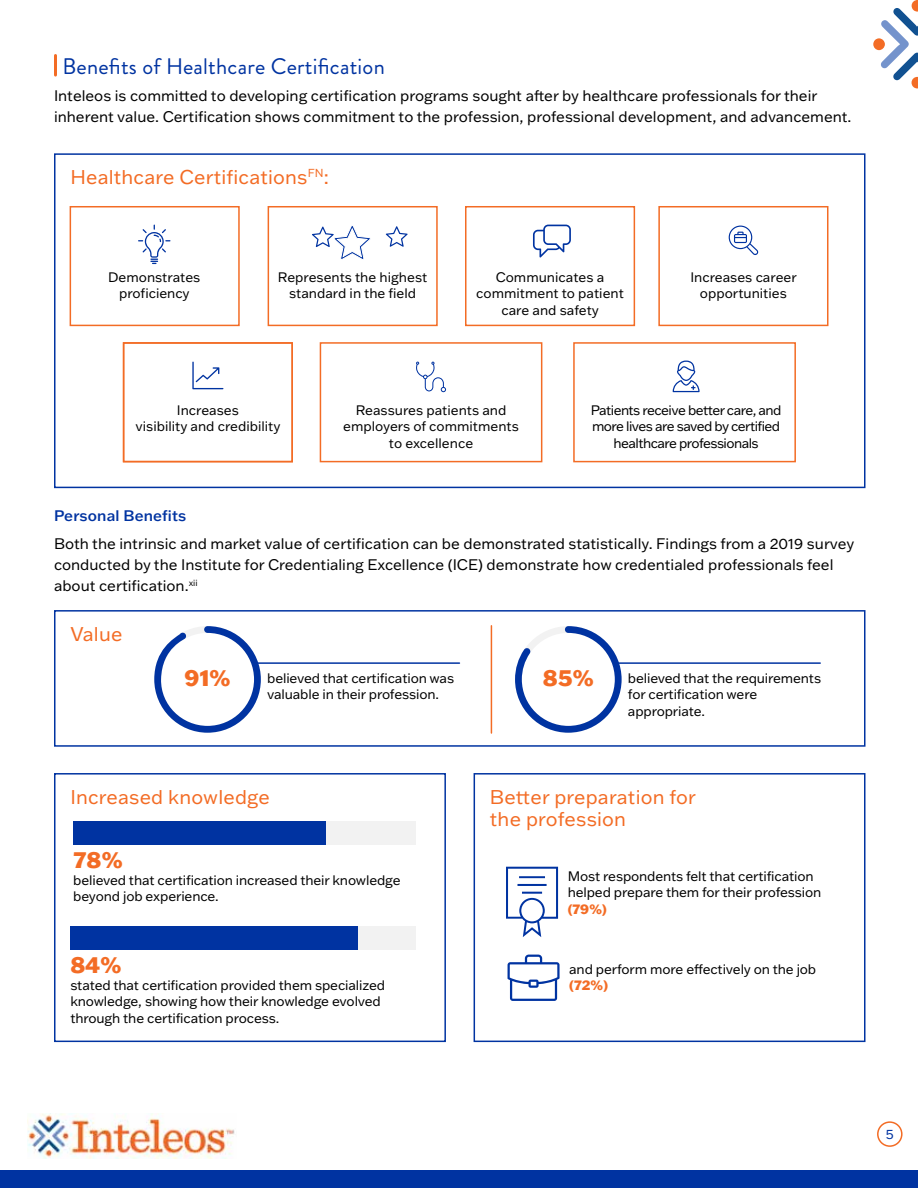
<style>
.page{position:relative;width:918px;height:1188px;background:#fff}
.page>*{position:absolute;margin:0;border:0;box-sizing:border-box;transform-origin:0 0}
.t1{font:22.5px "Brandon Grotesque";letter-spacing:.01em;color:#0033a1}
.t2{font:800 22.5px "Franklin Gothic ATF";letter-spacing:.01em;color:#f36c25}
.t3{font:19.5px/22.5px "Franklin Gothic ATF";letter-spacing:.01em;color:#f36c25}
.t4{font:15px/21px "Franklin Gothic ATF";color:#000}
.t5{font:500 15px "Franklin Gothic ATF";letter-spacing:.01em;color:#0033a1}
.t6{font:13.5px/16.5px "Franklin Gothic ATF";letter-spacing:-.01em;color:#000;text-align:center}
.t7{font:13.5px/16.5px "Franklin Gothic ATF";letter-spacing:-.04em;color:#000;text-align:center}
.t8{font:800 13.5px "Franklin Gothic ATF";color:#f36c25}
.t9{font:13.5px "Franklin Gothic ATF";color:#0033a1}
</style>
<div class="page">
<div style="left:0;top:1170px;width:918px;height:18px;background:#0033a1"></div>
<svg style="left:873px;top:0;width:45px;height:88px"></svg>
<hr style="left:54px;top:56px;width:3px;height:19px;background:#f36c25">
<svg style="left:138px;top:225px;width:32px;height:39px"></svg>
<div style="left:54px;top:153px;width:812px;height:335px;border:2px solid #0033a1"></div>
<svg style="left:533px;top:225px;width:38px;height:33px"></svg>
<svg style="left:729px;top:226px;width:29px;height:29px"></svg>
<svg style="left:192px;top:362px;width:31px;height:27px"></svg>
<svg style="left:386px;top:226px;width:22px;height:21px"></svg>
<svg style="left:312px;top:226px;width:59px;height:34px"></svg>
<svg style="left:416px;top:362px;width:30px;height:30px"></svg>
<div style="left:54px;top:610px;width:812px;height:137px;border:2px solid #0033a1"></div>
<svg style="left:515px;top:626px;width:107px;height:107px"></svg>
<hr style="left:617px;top:662px;width:203px;height:2px;background:#0033a1">
<svg style="left:154px;top:626px;width:107px;height:107px"></svg>
<hr style="left:256px;top:662px;width:203px;height:2px;background:#0033a1">
<hr style="left:491px;top:626px;width:1px;height:107px;background:#f36c25">
<div style="left:54px;top:773px;width:392px;height:269px;border:2px solid #0033a1"></div>
<div style="left:73px;top:821px;width:343px;height:24px;background:#f2f2f2"></div>
<div style="left:73px;top:821px;width:253px;height:24px;background:#0033a1"></div>
<div style="left:70px;top:926px;width:346px;height:24px;background:#f2f2f2"></div>
<div style="left:70px;top:926px;width:288px;height:24px;background:#0033a1"></div>
<div style="left:474px;top:773px;width:392px;height:269px;border:2px solid #0033a1"></div>
<svg style="left:506px;top:867px;width:52px;height:70px"></svg>
<svg style="left:508px;top:955px;width:52px;height:46px"></svg>
<div style="left:70px;top:206px;width:170px;height:120px;border:2px solid #f36c25"></div>
<div style="left:268px;top:206px;width:170px;height:120px;border:2px solid #f36c25"></div>
<div style="left:465px;top:206px;width:170px;height:120px;border:2px solid #f36c25"></div>
<div style="left:658px;top:206px;width:170px;height:120px;border:2px solid #f36c25"></div>
<div style="left:123px;top:342px;width:170px;height:120px;border:2px solid #f36c25"></div>
<div style="left:320px;top:342px;width:222px;height:120px;border:2px solid #f36c25"></div>
<div style="left:573px;top:342px;width:223px;height:120px;border:2px solid #f36c25"></div>
<svg style="left:673px;top:361px;width:27px;height:31px"></svg>
<img style="left:27px;top:1113px;width:208px;height:45px">
<div style="left:877px;top:1121px;width:26px;height:26px;border:2px solid #f36c25;border-radius:50%"></div>
<h1 class="t1" style="left:62px;top:50px;width:324px">Benefits of Healthcare Certification</h1>
<p class="t4" style="left:54px;top:85px;width:799px">Inteleos is committed to developing certification programs sought after by healthcare professionals for their inherent value. Certification shows commitment to the profession, professional development, and advancement.</p>
<h2 class="t3" style="left:70px;top:165px;width:260px">Healthcare Certifications<sup>FN</sup>:</h2>
<p class="t6" style="left:108px;top:268px;width:94px">Demonstrates proficiency</p>
<p class="t6" style="left:278px;top:268px;width:151px">Represents the highest standard in the field</p>
<p class="t6" style="left:476px;top:268px;width:149px">Communicates a commitment to patient care and safety</p>
<p class="t6" style="left:690px;top:268px;width:108px">Increases career opportunities</p>
<p class="t6" style="left:136px;top:401px;width:146px">Increases<br>visibility and credibility</p>
<p class="t6" style="left:343px;top:401px;width:177px">Reassures patients and employers of commitments to excellence</p>
<p class="t7" style="left:591px;top:401px;width:192px">Patients receive better care, and more lives are saved by certified healthcare professionals</p>
<p class="t5" style="left:54px;top:506px;width:134px">Personal Benefits</p>
<p class="t4" style="left:54px;top:533px;width:802px">Both the intrinsic and market value of certification can be demonstrated statistically. Findings from a 2019 survey conducted by the Institute for Credentialing Excellence (ICE) demonstrate how credentialed professionals feel about certification.<sup>xii</sup></p>
<h2 class="t3" style="left:70px;top:622px;width:54px">Value</h2>
<p class="t6" style="left:628px;top:670px;width:195px;text-align:left">believed that the requirements for certification were appropriate.</p>
<h1 class="t2" style="left:185px;top:663px;width:47px">91%</h1>
<p class="t6" style="left:267px;top:670px;width:188px">believed that certification was</p>
<h1 class="t2" style="left:543px;top:663px;width:52px">85%</h1>
<p class="t6" style="left:267px;top:686px;width:173px">valuable in their profession.</p>
<h2 class="t3" style="left:70px;top:785px;width:201px">Increased knowledge</h2>
<h1 class="t2" style="left:73px;top:845px;width:51px">78%</h1>
<p class="t6" style="left:73px;top:871px;width:329px;text-align:left">believed that certification increased their knowledge beyond job experience.</p>
<h1 class="t2" style="left:70px;top:949px;width:53px">84%</h1>
<p class="t6" style="left:70px;top:976px;width:316px;text-align:left">stated that certification provided them specialized knowledge, showing how their knowledge evolved through the certification process.</p>
<h2 class="t3" style="left:490px;top:785px;width:208px">Better preparation for the profession</h2>
<p class="t6" style="left:568px;top:867px;width:255px;text-align:left">Most respondents felt that certification helped prepare them for their profession</p>
<p class="t8" style="left:568px;top:900px;width:41px">(79%)</p>
<p class="t6" style="left:569px;top:960px;width:249px">and perform more effectively on the job</p>
<p class="t8" style="left:569px;top:976px;width:40px">(72%)</p>
<p class="t9" style="left:886px;top:1125px;width:9px">5</p>
</div>
